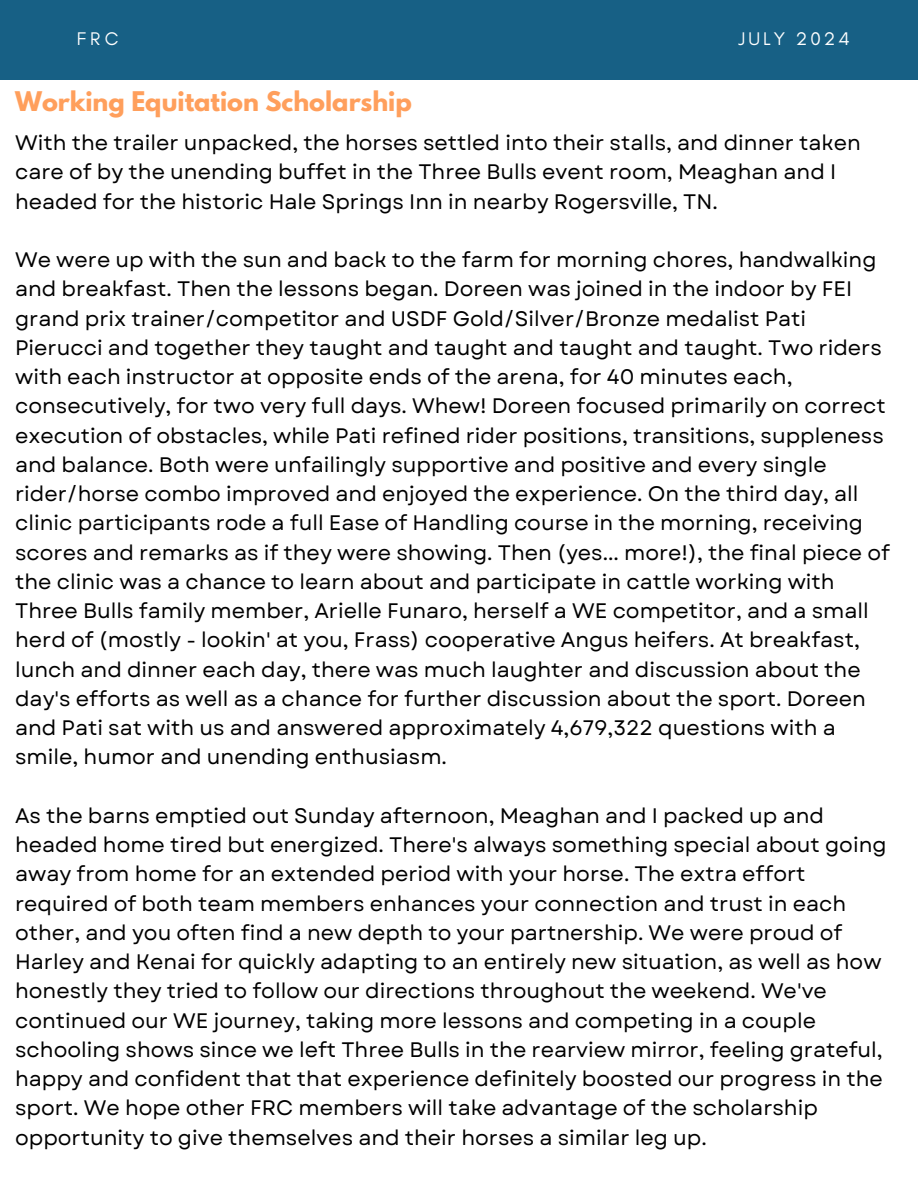
<style>
.page{position:relative;width:918px;height:1188px;background:#fff}
.page>*{position:absolute;margin:0;border:0;box-sizing:border-box;transform-origin:0 0}
.t1{font:700 24px "League Spartan";color:#ff9f5c}
.t2{font:21px/29.2px "Garet";color:#000}
.t3{font:18.6px "Glacial Indifference";letter-spacing:.16em;color:#fff}
</style>
<div class="page">
<div style="left:0;top:0;width:918px;height:80px;background:#176085"></div>
<p class="t3" style="left:77px;top:27px;width:43px">FRC</p>
<h2 class="t3" style="left:739px;top:28px;width:113px">JULY 2024</h2>
<p class="t1" style="left:15px;top:89px;width:398px">Working Equitation Scholarship</p>
<h2 class="t2" style="left:15px;top:128px;width:847px">With the trailer unpacked, the horses settled into their stalls, and dinner taken care of by the unending buffet in the Three Bulls event room, Meaghan and I headed for the historic Hale Springs Inn in nearby Rogersville, TN.</h2>
<h1 class="t2" style="left:15px;top:245px;width:876px">We were up with the sun and back to the farm for morning chores, handwalking and breakfast. Then the lessons began. Doreen was joined in the indoor by FEI grand prix trainer/competitor and USDF Gold/Silver/Bronze medalist Pati Pierucci and together they taught and taught and taught and taught. Two riders with each instructor at opposite ends of the arena, for 40 minutes each, consecutively, for two very full days. Whew! Doreen focused primarily on correct execution of obstacles, while Pati refined rider positions, transitions, suppleness and balance. Both were unfailingly supportive and positive and every single rider/horse combo improved and enjoyed the experience. On the third day, all clinic participants rode a full Ease of Handling course in the morning, receiving scores and remarks as if they were showing. Then (yes... more!), the final piece of the clinic was a chance to learn about and participate in cattle working with Three Bulls family member, Arielle Funaro, herself a WE competitor, and a small herd of (mostly - lookin' at you, Frass) cooperative Angus heifers. At breakfast, lunch and dinner each day, there was much laughter and discussion about the day's efforts as well as a chance for further discussion about the sport. Doreen and Pati sat with us and answered approximately 4,679,322 questions with a smile, humor and unending enthusiasm.</h1>
<p class="t2" style="left:15px;top:801px;width:873px">As the barns emptied out Sunday afternoon, Meaghan and I packed up and headed home tired but energized. There's always something special about going away from home for an extended period with your horse. The extra effort required of both team members enhances your connection and trust in each other, and you often find a new depth to your partnership. We were proud of Harley and Kenai for quickly adapting to an entirely new situation, as well as how honestly they tried to follow our directions throughout the weekend. We've continued our WE journey, taking more lessons and competing in a couple schooling shows since we left Three Bulls in the rearview mirror, feeling grateful, happy and confident that that experience definitely boosted our progress in the sport. We hope other FRC members will take advantage of the scholarship opportunity to give themselves and their horses a similar leg up.</p>
</div>
